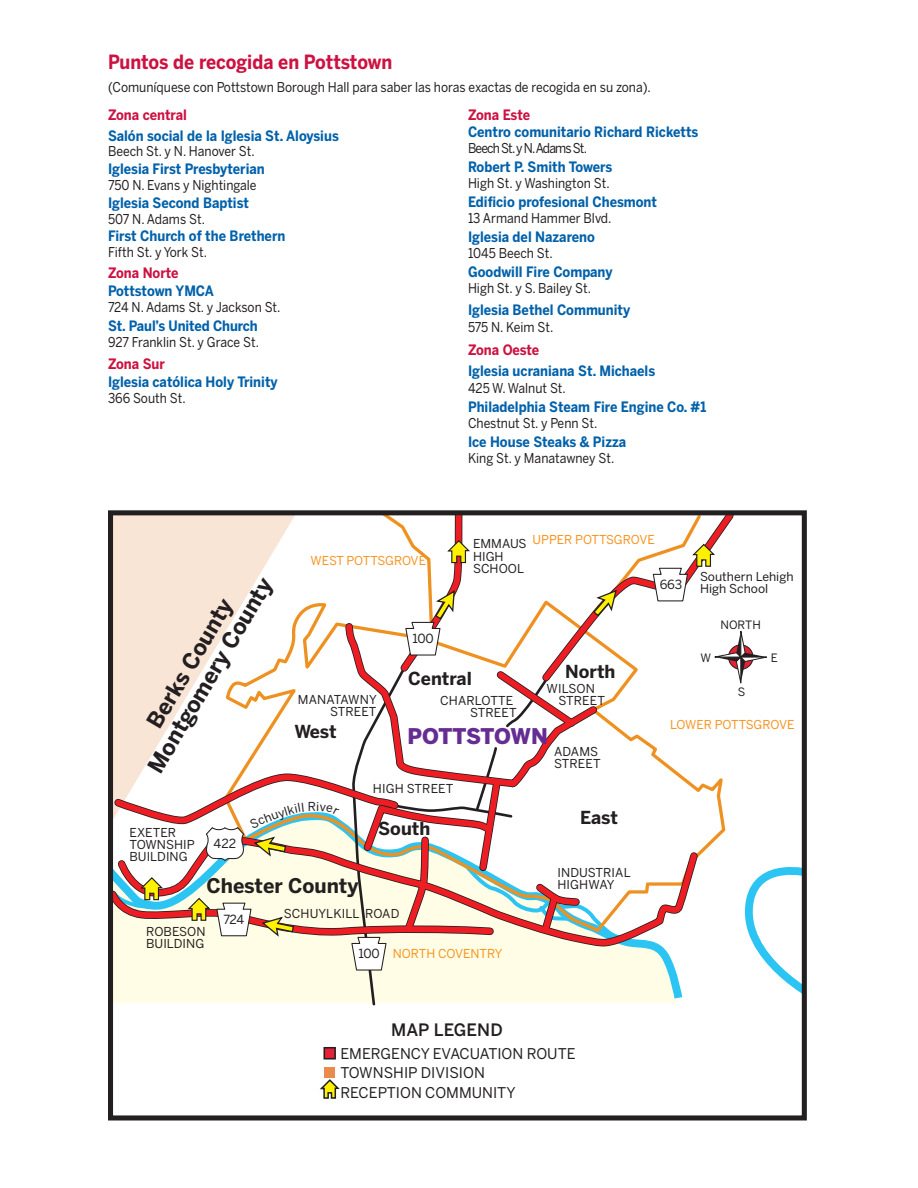
<style>
.page{position:relative;width:918px;height:1188px;background:#fff}
.page>*{position:absolute;margin:0;border:0;box-sizing:border-box;transform-origin:0 0}
.t1{font:700 22.2px "Benton Sans";color:#231f20}
.t2{font:900 21.45px "Benton Sans";letter-spacing:-.02em;color:#652d91}
.t3{font:700 20.1px "Benton Sans";color:#231f20}
.t4{font:700 19.5px "Benton Sans";color:#cd1141;scale:.9 1}
.t5{font:700 17.85px "Benton Sans";color:#231f20}
.t6{font:500 16.95px "Benton Sans";letter-spacing:.005em;color:#231f20}
.t7{font:14.7px/19.6px "Benton Sans";color:#231f20}
.t8{font:700 14.25px "Benton Sans";color:#0161aa;scale:.9 1}
.t9{font:700 14.25px "Benton Sans";color:#cd1141;scale:.9 1}
.t10{font:13.5px "Benton Sans";color:#231f20;scale:.9 1}
.t11{font:13.5px "Benton Sans";letter-spacing:-.07em;color:#231f20;scale:.9 1}
.t12{font:12.45px "Benton Sans";letter-spacing:-.02em;color:#231f20}
.t13{font:12.3px/12.3px "Benton Sans";color:#231f20}
.t14{font:12.3px "Benton Sans";letter-spacing:-.01em;color:#f7931d}
.t15{font:11.4px "Benton Sans";color:#231f20}
</style>
<div class="page">
<svg style="left:319px;top:1079px;width:21px;height:20px"></svg>
<div style="left:324px;top:1048px;width:11px;height:11px;background:#e62036"></div>
<div style="left:323px;top:1047px;width:13px;height:13px;border:2px solid #231f20"></div>
<div style="left:324px;top:1068px;width:11px;height:10px;background:#ea8a4d"></div>
<div style="left:108px;top:510px;width:699px;height:611px;border:5px solid #231f20"></div>
<svg style="left:111px;top:513px;width:693px;height:494px"></svg>
<h3 class="t4" style="left:108px;top:50px;width:317px">Puntos de recogida en Pottstown</h3>
<p class="t10" style="left:108px;top:79px;width:605px">(Comuníquese con Pottstown Borough Hall para saber las horas exactas de recogida en su zona).</p>
<p class="t9" style="left:108px;top:105px;width:89px">Zona central</p>
<p class="t8" style="left:108px;top:126px;width:258px">Salón social de la Iglesia St. Aloysius</p>
<p class="t10" style="left:108px;top:143px;width:165px">Beech St. y N. Hanover St.</p>
<p class="t8" style="left:108px;top:160px;width:176px">Iglesia First Presbyterian</p>
<p class="t10" style="left:108px;top:177px;width:167px">750 N. Evans y Nightingale</p>
<p class="t8" style="left:108px;top:194px;width:158px">Iglesia Second Baptist</p>
<p class="t10" style="left:108px;top:211px;width:109px">507 N. Adams St.</p>
<p class="t8" style="left:108px;top:227px;width:199px">First Church of the Brethern</p>
<p class="t10" style="left:108px;top:244px;width:112px">Fifth St. y York St.</p>
<p class="t9" style="left:108px;top:264px;width:80px">Zona Norte</p>
<p class="t8" style="left:108px;top:282px;width:119px">Pottstown YMCA</p>
<p class="t10" style="left:108px;top:299px;width:193px">724 N. Adams St. y Jackson St.</p>
<p class="t8" style="left:108px;top:317px;width:168px">St. Paul’s United Church</p>
<p class="t10" style="left:108px;top:334px;width:169px">927 Franklin St. y Grace St.</p>
<p class="t9" style="left:108px;top:355px;width:65px">Zona Sur</p>
<p class="t8" style="left:108px;top:373px;width:190px">Iglesia católica Holy Trinity</p>
<p class="t10" style="left:108px;top:390px;width:88px">366 South St.</p>
<p class="t9" style="left:468px;top:105px;width:71px">Zona Este</p>
<p class="t8" style="left:468px;top:123px;width:257px">Centro comunitario Richard Ricketts</p>
<p class="t11" style="left:468px;top:140px;width:134px">Beech St. y N.Adams St.</p>
<p class="t8" style="left:468px;top:158px;width:162px">Robert P. Smith Towers</p>
<p class="t10" style="left:468px;top:175px;width:159px">High St. y Washington St.</p>
<p class="t8" style="left:468px;top:193px;width:212px">Edificio profesional Chesmont</p>
<p class="t10" style="left:468px;top:210px;width:161px">13 Armand Hammer Blvd.</p>
<p class="t8" style="left:468px;top:228px;width:143px">Iglesia del Nazareno</p>
<p class="t10" style="left:468px;top:245px;width:96px">1045 Beech St.</p>
<p class="t8" style="left:468px;top:263px;width:162px">Goodwill Fire Company</p>
<p class="t10" style="left:468px;top:280px;width:138px">High St. y S. Bailey St.</p>
<p class="t8" style="left:468px;top:301px;width:182px">Iglesia Bethel Community</p>
<p class="t10" style="left:468px;top:319px;width:97px">575 N. Keim St.</p>
<p class="t9" style="left:468px;top:341px;width:81px">Zona Oeste</p>
<p class="t8" style="left:468px;top:362px;width:210px">Iglesia ucraniana St. Michaels</p>
<p class="t10" style="left:468px;top:380px;width:110px">425 W. Walnut St.</p>
<p class="t8" style="left:468px;top:398px;width:266px">Philadelphia Steam Fire Engine Co. #1</p>
<p class="t10" style="left:468px;top:415px;width:145px">Chestnut St. y Penn St.</p>
<p class="t8" style="left:468px;top:433px;width:177px">Ice House Steaks &amp; Pizza</p>
<p class="t10" style="left:468px;top:450px;width:164px">King St. y Manatawney St.</p>
<h1 class="t1" style="left:141px;top:763px;width:223px;rotate:-59deg">Montgomery County</h1>
<h1 class="t1" style="left:140px;top:718px;width:147px;rotate:-59deg">Berks County</h1>
<p class="t13" style="left:130px;top:826px;width:67px">EXETER<br>TOWNSHIP<br>BUILDING</p>
<p class="t12" style="left:214px;top:836px;width:24px">422</p>
<p class="t14" style="left:311px;top:553px;width:117px">WEST POTTSGROVE</p>
<p class="t12" style="left:412px;top:631px;width:23px">100</p>
<p class="t14" style="left:532px;top:532px;width:124px">UPPER POTTSGROVE</p>
<p class="t13" style="left:473px;top:538px;width:55px">EMMAUS<br>HIGH<br>SCHOOL</p>
<p class="t12" style="left:660px;top:577px;width:24px">663</p>
<p class="t5" style="left:565px;top:660px;width:52px">North</p>
<p class="t5" style="left:408px;top:667px;width:65px">Central</p>
<p class="t13" style="left:547px;top:682px;width:50px">WILSON</p>
<p class="t13" style="left:298px;top:693px;width:80px">MANATAWNY</p>
<p class="t13" style="left:558px;top:694px;width:48px">STREET</p>
<p class="t13" style="left:330px;top:705px;width:48px">STREET</p>
<p class="t13" style="left:440px;top:695px;width:78px;text-align:right">CHARLOTTE<br>STREET</p>
<p class="t13" style="left:700px;top:570px;width:95px">Southern Lehigh<br>High School</p>
<p class="t15" style="left:720px;top:618px;width:42px">NORTH</p>
<p class="t15" style="left:701px;top:651px;width:12px">W</p>
<p class="t15" style="left:771px;top:651px;width:8px">E</p>
<p class="t15" style="left:738px;top:685px;width:9px">S</p>
<p class="t5" style="left:294px;top:720px;width:44px">West</p>
<h2 class="t2" style="left:407px;top:722px;width:142px">POTTSTOWN</h2>
<p class="t13" style="left:373px;top:782px;width:82px">HIGH STREET</p>
<p class="t5" style="left:378px;top:818px;width:53px">South</p>
<p class="t13" style="left:554px;top:746px;width:48px">ADAMS<br>STREET</p>
<p class="t5" style="left:580px;top:806px;width:39px">East</p>
<p class="t14" style="left:670px;top:717px;width:126px">LOWER POTTSGROVE</p>
<h3 class="t3" style="left:206px;top:873px;width:154px">Chester County</h3>
<p class="t13" style="left:146px;top:925px;width:61px">ROBESON<br>BUILDING</p>
<p class="t12" style="left:223px;top:912px;width:22px">724</p>
<p class="t13" style="left:284px;top:907px;width:117px">SCHUYLKILL ROAD</p>
<p class="t12" style="left:358px;top:946px;width:23px">100</p>
<p class="t14" style="left:393px;top:946px;width:111px">NORTH COVENTRY</p>
<p class="t13" style="left:557px;top:867px;width:75px">INDUSTRIAL<br>HIGHWAY</p>
<p class="t6" style="left:391px;top:1020px;width:113px">MAP LEGEND</p>
<p class="t7" style="left:340px;top:1044px;width:237px">EMERGENCY EVACUATION ROUTE<br>TOWNSHIP DIVISION<br>RECEPTION COMMUNITY</p>
</div>
